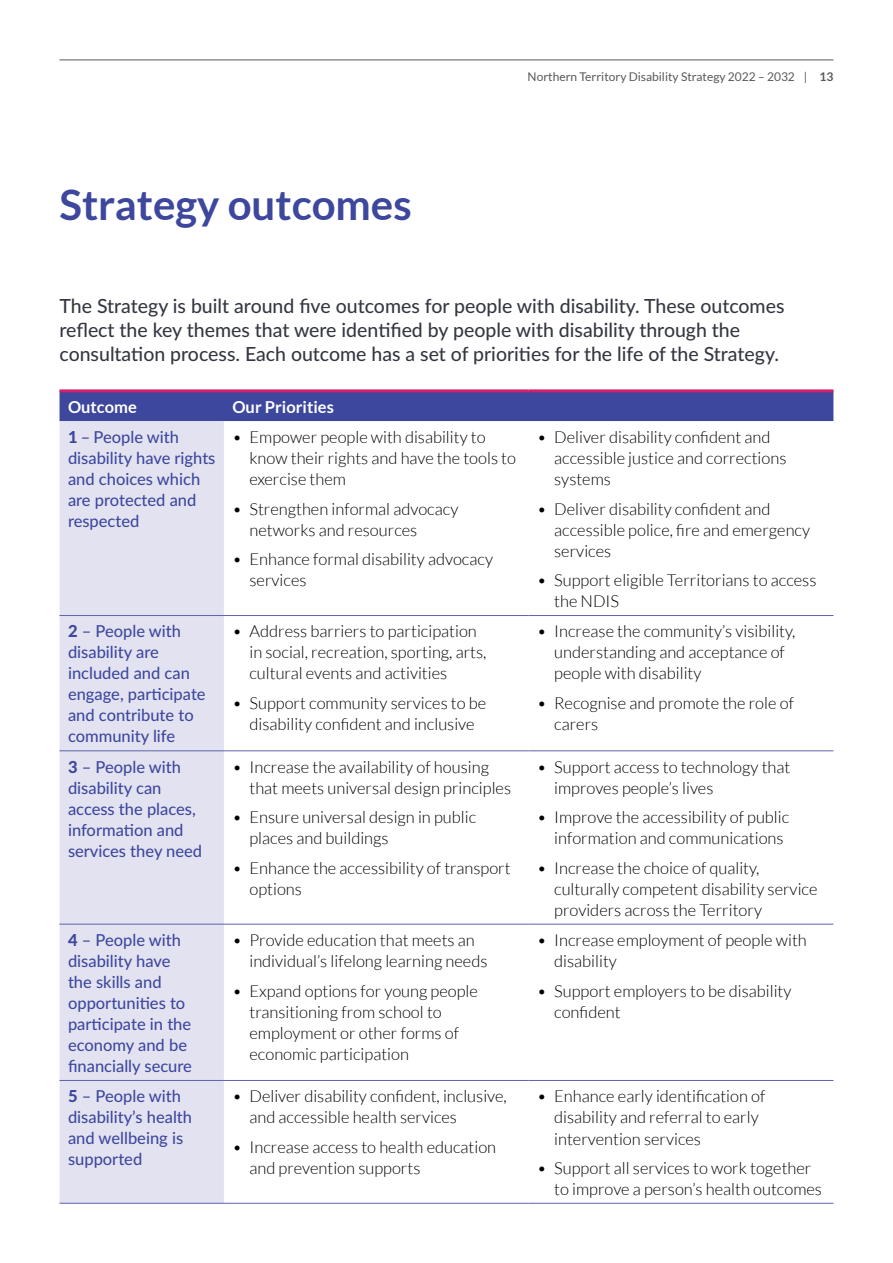
<style>
.page{position:relative;width:893px;height:1263px;background:#fff}
.page>*{position:absolute;margin:0;border:0;box-sizing:border-box;transform-origin:0 0}
.t1{font:700 42px "Lato";color:#3c479d}
.t2{font:500 19.5px/24px "Lato";color:#343741}
.t3{font:300 16.5px/21px "Lato";color:#000}
.t4{font:500 16.5px/21px "Lato";color:#3c479d}
.t5{font:700 16.5px "Lato";color:#fff}
.t6{font:12px "Lato";color:#58595b}
.s1{font-weight:700}
.s2{font-weight:800}
</style>
<div class="page">
<hr style="left:60px;top:60px;width:773px;height:1px;background:#58595b">
<div style="left:60px;top:392px;width:773px;height:29px;background:#3c479d"></div>
<div style="left:60px;top:421px;width:164px;height:782px;background:#e3e2f1"></div>
<svg style="left:224px;top:751px;width:609px;height:173px"></svg>
<hr style="left:60px;top:389px;width:164px;height:3px;background:#d32069">
<hr style="left:224px;top:389px;width:305px;height:3px;background:#d32069">
<hr style="left:529px;top:389px;width:304px;height:3px;background:#d32069">
<hr style="left:60px;top:615px;width:164px;height:1px;background:#5e62ac">
<hr style="left:224px;top:615px;width:305px;height:1px;background:#5e62ac">
<hr style="left:529px;top:615px;width:304px;height:1px;background:#5e62ac">
<hr style="left:60px;top:750px;width:164px;height:1px;background:#5e62ac">
<hr style="left:224px;top:750px;width:305px;height:1px;background:#5e62ac">
<hr style="left:529px;top:750px;width:304px;height:1px;background:#5e62ac">
<hr style="left:60px;top:924px;width:164px;height:1px;background:#5e62ac">
<hr style="left:224px;top:924px;width:305px;height:1px;background:#5e62ac">
<hr style="left:529px;top:924px;width:304px;height:1px;background:#5e62ac">
<hr style="left:60px;top:1080px;width:164px;height:1px;background:#5e62ac">
<hr style="left:224px;top:1080px;width:305px;height:1px;background:#5e62ac">
<hr style="left:529px;top:1080px;width:304px;height:1px;background:#5e62ac">
<hr style="left:60px;top:1203px;width:164px;height:1px;background:#5e62ac">
<hr style="left:224px;top:1203px;width:305px;height:1px;background:#5e62ac">
<hr style="left:529px;top:1203px;width:304px;height:1px;background:#5e62ac">
<h1 class="t1" style="left:60px;top:181px;width:354px">Strategy outcomes</h1>
<p class="t6" style="left:528px;top:70px;width:307px">Northern Territory Disability Strategy 2022 – 2032 | <span class="s1">13</span></p>
<p class="t2" style="left:60px;top:293px;width:726px">The Strategy is built around five outcomes for people with disability. These outcomes reflect the key themes that were identified by people with disability through the consultation process. Each outcome has a set of priorities for the life of the Strategy.</p>
<p class="t5" style="left:68px;top:397px;width:70px">Outcome</p>
<p class="t5" style="left:232px;top:397px;width:103px">Our Priorities</p>
<p class="t4" style="left:68px;top:426px;width:149px"><span class="s2">1</span> – People with disability have rights and choices which are protected and respected</p>
<p class="t3" style="left:249px;top:427px;width:268px;text-indent:-17px">• Empower people with disability to know their rights and have the tools to exercise them</p>
<p class="t3" style="left:554px;top:427px;width:234px;text-indent:-17px">• Deliver disability confident and accessible justice and corrections systems</p>
<p class="t3" style="left:554px;top:498px;width:257px;text-indent:-17px">• Deliver disability confident and accessible police, fire and emergency services</p>
<p class="t3" style="left:554px;top:570px;width:264px;text-indent:-17px">• Support eligible Territorians to access the NDIS</p>
<p class="t3" style="left:249px;top:498px;width:210px;text-indent:-17px">• Strengthen informal advocacy networks and resources</p>
<p class="t3" style="left:249px;top:549px;width:245px;text-indent:-17px">• Enhance formal disability advocacy services</p>
<p class="t4" style="left:68px;top:620px;width:139px"><span class="s2">2</span> – People with disability are included and can engage, participate and contribute to community life</p>
<p class="t3" style="left:249px;top:621px;width:239px;text-indent:-17px">• Address barriers to participation in social, recreation, sporting, arts, cultural events and activities</p>
<p class="t3" style="left:232px;top:692px;width:255px;text-align:center">• Support community services to be disability confident and inclusive</p>
<p class="t4" style="left:68px;top:755px;width:136px"><span class="s2">3</span> – People with disability can access the places, information and services they need</p>
<p class="t3" style="left:249px;top:756px;width:263px;text-indent:-17px">• Increase the availability of housing that meets universal design principles</p>
<p class="t3" style="left:249px;top:807px;width:228px;text-indent:-17px">• Ensure universal design in public places and buildings</p>
<p class="t3" style="left:249px;top:857px;width:263px;text-indent:-17px">• Enhance the accessibility of transport options</p>
<p class="t4" style="left:68px;top:929px;width:125px"><span class="s2">4</span> – People with disability have the skills and opportunities to participate in the economy and be financially secure</p>
<p class="t3" style="left:249px;top:930px;width:239px;text-indent:-17px">• Provide education that meets an individual’s lifelong learning needs</p>
<p class="t3" style="left:249px;top:980px;width:230px;text-indent:-17px">• Expand options for young people transitioning from school to employment or other forms of economic participation</p>
<p class="t4" style="left:68px;top:1085px;width:126px"><span class="s2">5</span> – People with disability’s health and wellbeing is supported</p>
<p class="t3" style="left:249px;top:1086px;width:259px;text-indent:-17px">• Deliver disability confident, inclusive, and accessible health services</p>
<p class="t3" style="left:249px;top:1137px;width:248px;text-indent:-17px">• Increase access to health education and prevention supports</p>
<p class="t3" style="left:554px;top:621px;width:243px;text-indent:-17px">• Increase the community’s visibility, understanding and acceptance of people with disability</p>
<p class="t3" style="left:554px;top:692px;width:241px;text-indent:-17px">• Recognise and promote the role of carers</p>
<p class="t3" style="left:554px;top:756px;width:238px;text-indent:-17px">• Support access to technology that improves people’s lives</p>
<p class="t3" style="left:554px;top:807px;width:237px;text-indent:-17px">• Improve the accessibility of public information and communications</p>
<p class="t3" style="left:554px;top:857px;width:265px;text-indent:-17px">• Increase the choice of quality, culturally competent disability service providers across the Territory</p>
<p class="t3" style="left:554px;top:930px;width:254px;text-indent:-17px">• Increase employment of people with disability</p>
<p class="t3" style="left:554px;top:980px;width:239px;text-indent:-17px">• Support employers to be disability confident</p>
<p class="t3" style="left:554px;top:1086px;width:213px;text-indent:-17px">• Enhance early identification of disability and referral to early intervention services</p>
<p class="t3" style="left:554px;top:1158px;width:269px;text-indent:-17px">• Support all services to work together to improve a person’s health outcomes</p>
</div>
